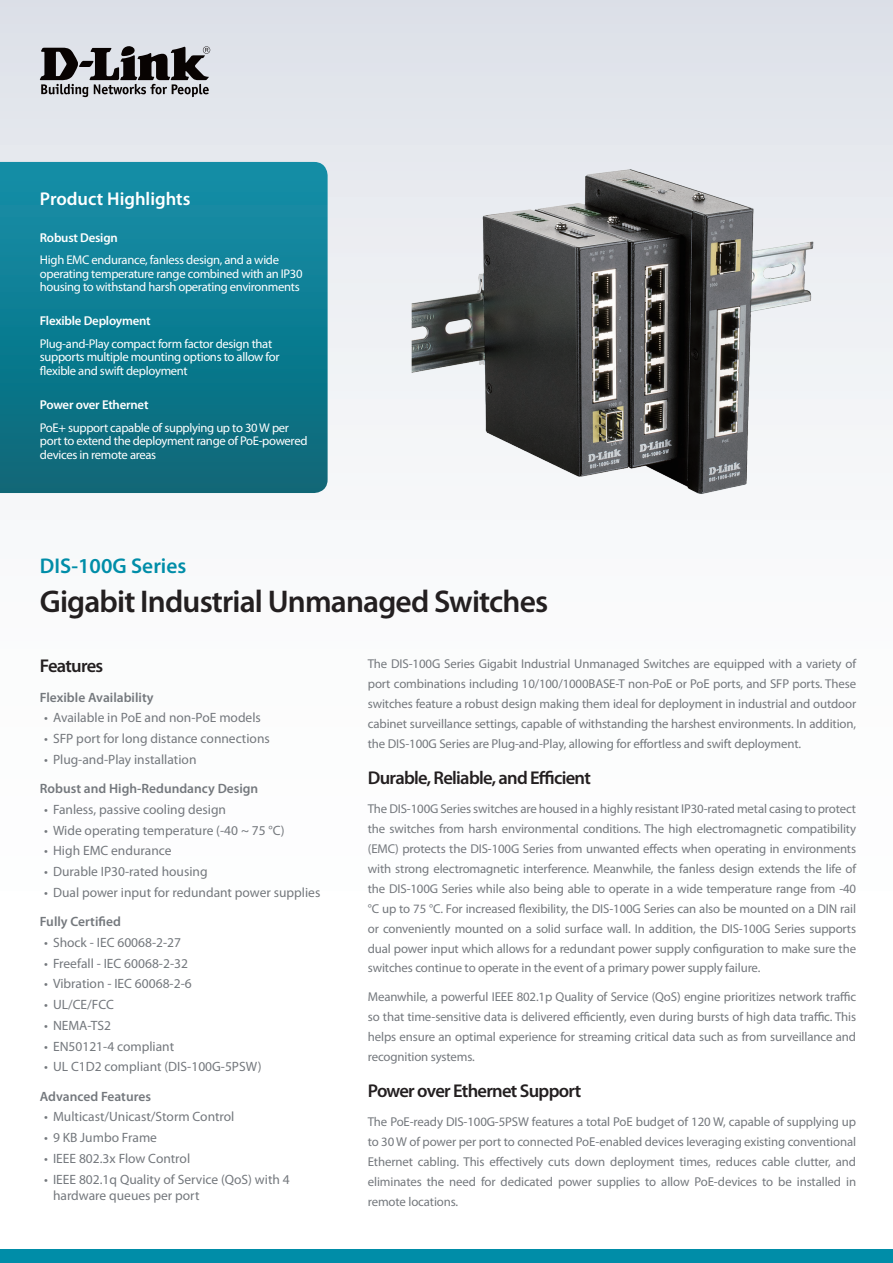
<style>
.page{position:relative;width:893px;height:1263px;background:#fff}
.page>*{position:absolute;margin:0;border:0;box-sizing:border-box;transform-origin:0 0}
.t1{font:600 31.5px "Myriad Pro";letter-spacing:-.025em;color:#231f20}
.t2{font:600 21.3px "Myriad Pro";color:#008da8}
.t3{font:600 18.6px "Myriad Pro";letter-spacing:-.04em;color:#231f20}
.t4{font:600 18.6px "Myriad Pro";color:#fff}
.t5{font:13.5px/16.5px "Myriad Pro";color:#74787d}
.t6{font:600 13.5px "Myriad Pro";color:#74787d}
.t7{font:12.9px/20px "Myriad Pro";letter-spacing:-.01em;color:#74787d;text-align:justify}
.t8{font:600 12.9px "Myriad Pro";letter-spacing:-.015em;color:#fff}
.t9{font:12.6px/13.5px "Myriad Pro";letter-spacing:-.025em;color:#fff}
</style>
<div class="page">
<div style="left:0;top:0;width:893px;height:1084px;background:linear-gradient(to bottom,#e3e6ec,#fff)"></div>
<div style="left:0;top:1249px;width:893px;height:14px;background:#008da8"></div>
<svg style="left:0;top:162px;width:328px;height:331px;background:#0f7c90"></svg>
<svg style="left:40px;top:46px;width:170px;height:51px;background:#807f83"></svg>
<img style="left:376px;top:134px;width:473px;height:395px">
<h3 class="t4" style="left:40px;top:187px;width:152px">Product Highlights</h3>
<p class="t8" style="left:40px;top:229px;width:79px">Robust Design</p>
<p class="t9" style="left:40px;top:253px;width:264px">High EMC endurance, fanless design, and a wide operating temperature range combined with an IP30 housing to withstand harsh operating environments</p>
<p class="t8" style="left:40px;top:313px;width:112px">Flexible Deployment</p>
<p class="t9" style="left:40px;top:337px;width:241px">Plug-and-Play compact form factor design that supports multiple mounting options to allow for flexible and swift deployment</p>
<p class="t8" style="left:40px;top:397px;width:110px">Power over Ethernet</p>
<p class="t9" style="left:40px;top:421px;width:269px">PoE+ support capable of supplying up to 30 W per port to extend the deployment range of PoE-powered devices in remote areas</p>
<h2 class="t2" style="left:40px;top:552px;width:148px">DIS-100G Series</h2>
<h1 class="t1" style="left:40px;top:582px;width:510px">Gigabit Industrial Unmanaged Switches</h1>
<h3 class="t3" style="left:40px;top:654px;width:65px">Features</h3>
<p class="t6" style="left:40px;top:688px;width:115px">Flexible Availability</p>
<p class="t5" style="left:44px;top:709px;width:218px">• Available in PoE and non-PoE models</p>
<p class="t5" style="left:44px;top:730px;width:227px">• SFP port for long distance connections</p>
<p class="t5" style="left:44px;top:751px;width:154px">• Plug-and-Play installation</p>
<p class="t6" style="left:40px;top:780px;width:220px">Robust and High-Redundancy Design</p>
<p class="t5" style="left:44px;top:801px;width:183px">• Fanless, passive cooling design</p>
<p class="t5" style="left:44px;top:822px;width:242px">• Wide operating temperature (-40 ~ 75 °C)</p>
<p class="t5" style="left:44px;top:842px;width:129px">• High EMC endurance</p>
<p class="t5" style="left:44px;top:863px;width:165px">• Durable IP30-rated housing</p>
<p class="t5" style="left:44px;top:884px;width:278px">• Dual power input for redundant power supplies</p>
<p class="t6" style="left:40px;top:913px;width:82px">Fully Certified</p>
<p class="t5" style="left:44px;top:934px;width:138px">• Shock - IEC 60068-2-27</p>
<p class="t5" style="left:44px;top:955px;width:145px">• Freefall - IEC 60068-2-32</p>
<p class="t5" style="left:44px;top:975px;width:149px">• Vibration - IEC 60068-2-6</p>
<p class="t5" style="left:44px;top:996px;width:71px">• UL/CE/FCC</p>
<p class="t5" style="left:44px;top:1017px;width:69px">• NEMA-TS2</p>
<p class="t5" style="left:44px;top:1038px;width:132px">• EN50121-4 compliant</p>
<p class="t5" style="left:44px;top:1058px;width:219px">• UL C1D2 compliant (DIS-100G-5PSW)</p>
<p class="t6" style="left:40px;top:1087px;width:113px">Advanced Features</p>
<p class="t5" style="left:44px;top:1108px;width:192px">• Multicast/Unicast/Storm Control</p>
<p class="t5" style="left:44px;top:1129px;width:114px">• 9 KB Jumbo Frame</p>
<p class="t5" style="left:44px;top:1150px;width:148px">• IEEE 802.3x Flow Control</p>
<p class="t5" style="left:53px;top:1171px;width:238px;text-indent:-9px">• IEEE 802.1q Quality of Service (QoS) with 4 hardware queues per port</p>
<p class="t7" style="left:368px;top:654px;width:490px">The DIS-100G Series Gigabit Industrial Unmanaged Switches are equipped with a variety of port combinations including 10/100/1000BASE-T non-PoE or PoE ports, and SFP ports. These switches feature a robust design making them ideal for deployment in industrial and outdoor cabinet surveillance settings, capable of withstanding the harshest environments. In addition, the DIS-100G Series are Plug-and-Play, allowing for effortless and swift deployment.</p>
<h3 class="t3" style="left:368px;top:766px;width:225px">Durable, Reliable, and Efficient</h3>
<p class="t7" style="left:368px;top:798px;width:490px">The DIS-100G Series switches are housed in a highly resistant IP30-rated metal casing to protect the switches from harsh environmental conditions. The high electromagnetic compatibility (EMC) protects the DIS-100G Series from unwanted effects when operating in environments with strong electromagnetic interference. Meanwhile, the fanless design extends the life of the DIS-100G Series while also being able to operate in a wide temperature range from -40 °C up to 75 °C. For increased flexibility, the DIS-100G Series can also be mounted on a DIN rail or conveniently mounted on a solid surface wall. In addition, the DIS-100G Series supports dual power input which allows for a redundant power supply configuration to make sure the switches continue to operate in the event of a primary power supply failure.</p>
<p class="t7" style="left:368px;top:987px;width:490px">Meanwhile, a powerful IEEE 802.1p Quality of Service (QoS) engine prioritizes network traffic so that time-sensitive data is delivered efficiently, even during bursts of high data traffic. This helps ensure an optimal experience for streaming critical data such as from surveillance and recognition systems.</p>
<h3 class="t3" style="left:368px;top:1079px;width:215px">Power over Ethernet Support</h3>
<p class="t7" style="left:368px;top:1111px;width:490px">The PoE-ready DIS-100G-5PSW features a total PoE budget of 120 W, capable of supplying up to 30 W of power per port to connected PoE-enabled devices leveraging existing conventional Ethernet cabling. This effectively cuts down deployment times, reduces cable clutter, and eliminates the need for dedicated power supplies to allow PoE-devices to be installed in remote locations.</p>
</div>
